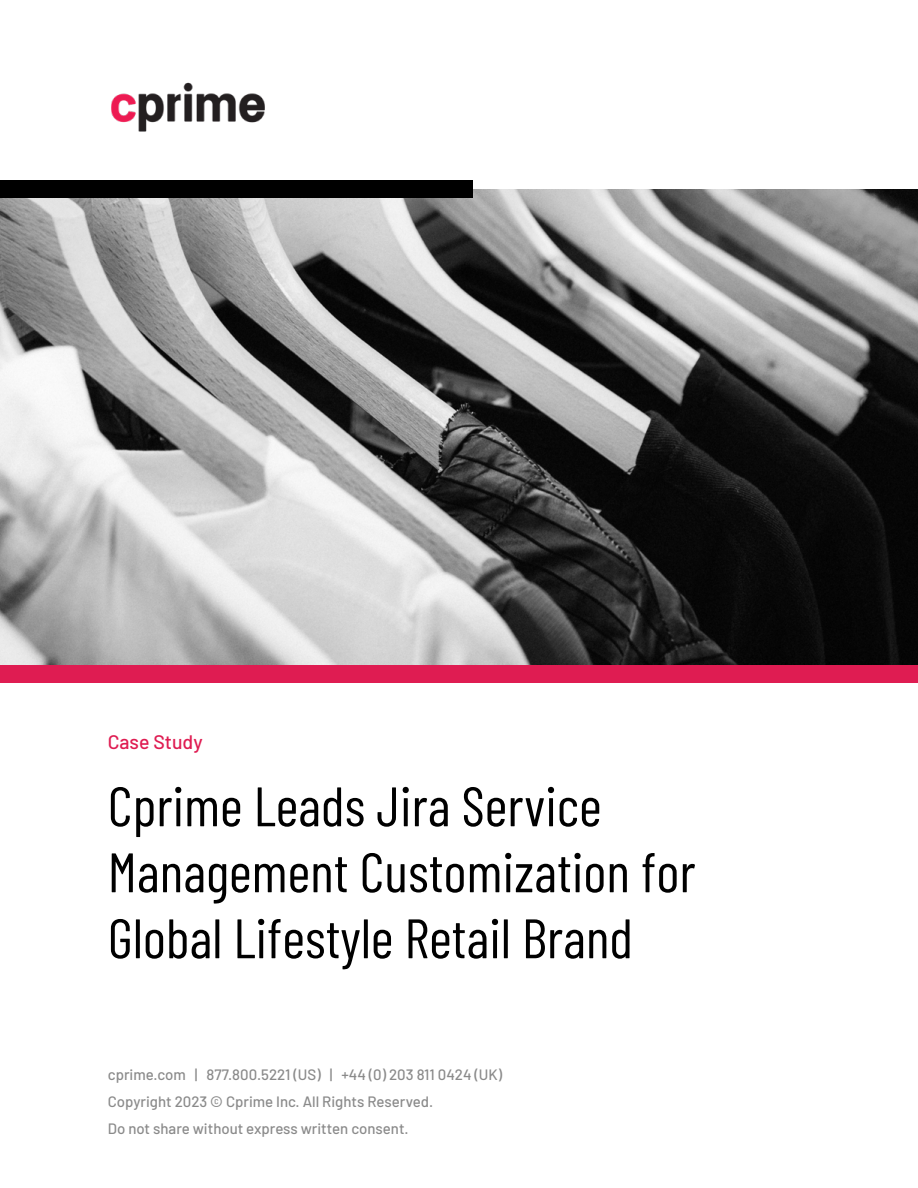
<style>
.page{position:relative;width:918px;height:1188px;background:#fff}
.page>*{position:absolute;margin:0;border:0;box-sizing:border-box;transform-origin:0 0}
.t1{font:55.5px/66px "Barlow Condensed";color:#000}
.t2{font:500 19.5px "Barlow";color:#df1c52}
.t3{font:500 15px/27px "Barlow";color:#8a8a8a}
</style>
<div class="page">
<img style="left:111px;top:82px;width:154px;height:50px">
<img style="left:0;top:189px;width:918px;height:476px">
<div style="left:0;top:665px;width:918px;height:18px;background:#df1c52"></div>
<div style="left:0;top:180px;width:472px;height:18px;background:#000"></div>
<h2 class="t2" style="left:108px;top:727px;width:96px">Case Study</h2>
<h1 class="t1" style="left:108px;top:769px;width:589px">Cprime Leads Jira Service<br>Management Customization for<br>Global Lifestyle Retail Brand</h1>
<p class="t3" style="left:108px;top:1060px;width:396px">cprime.com | 877.800.5221 (US) | +44 (0) 203 811 0424 (UK)<br>Copyright 2023 © Cprime Inc. All Rights Reserved.<br>Do not share without express written consent.</p>
</div>
